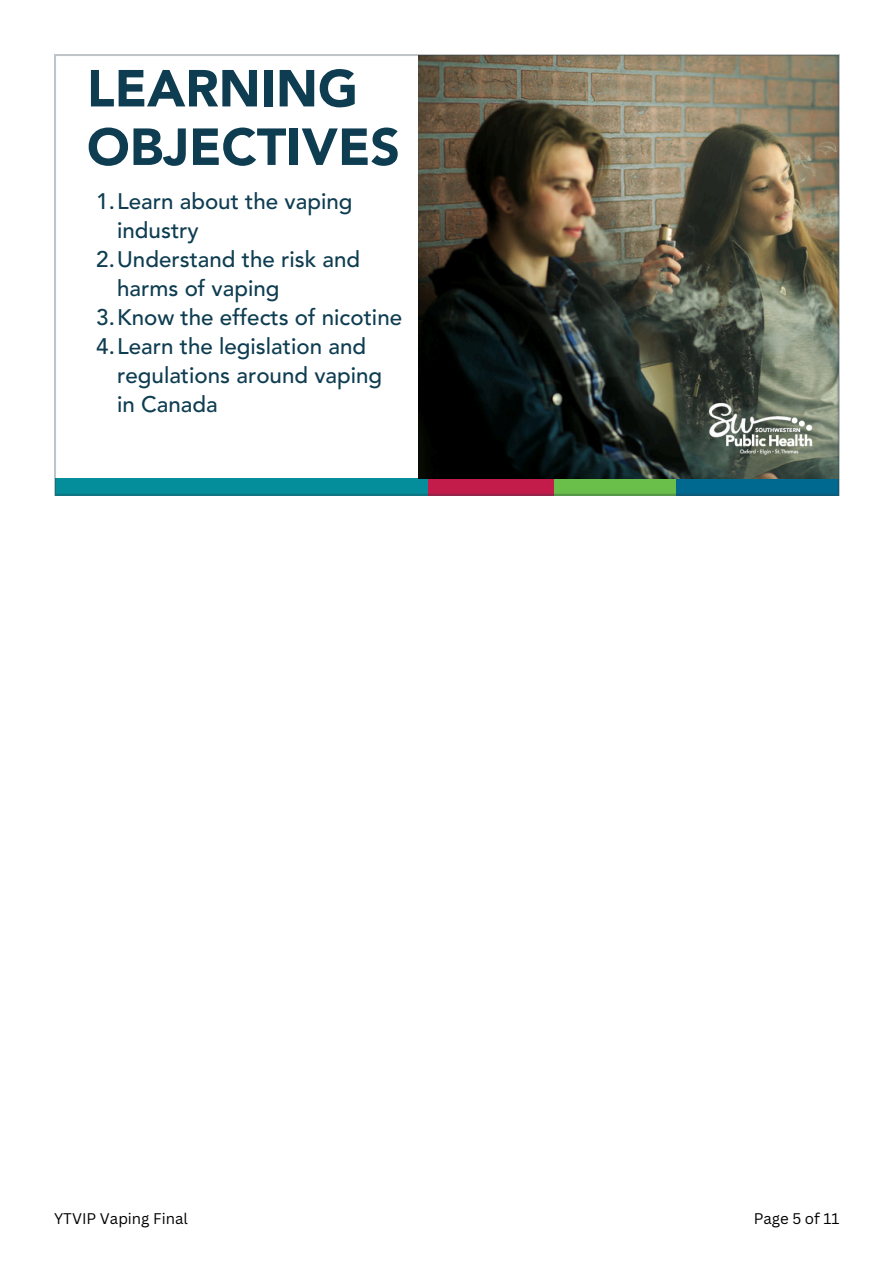
<style>
.page{position:relative;width:894px;height:1264px;background:#fff}
.page>*{position:absolute;margin:0;border:0;box-sizing:border-box;transform-origin:0 0}
.t1{font:900 51.45px/58.5px "Avenir LT Std";color:#0e3d51}
.t2{font:500 22.35px/29.1px "Avenir LT Std";color:#0e3d51}
.t3{font:15px "Canva Sans";color:#000}
</style>
<div class="page">
<img style="left:54px;top:54px;width:785px;height:441px">
<h1 class="t1" style="left:87px;top:64px;width:314px">LEARNING<br>OBJECTIVES</h1>
<p class="t2" style="left:117px;top:189px;width:237px;text-indent:-21px">1.Learn about the vaping industry</p>
<p class="t2" style="left:117px;top:247px;width:244px;text-indent:-21px">2.Understand the risk and harms of vaping</p>
<p class="t2" style="left:96px;top:305px;width:307px">3.Know the effects of nicotine</p>
<p class="t2" style="left:117px;top:334px;width:266px;text-indent:-21px">4.Learn the legislation and regulations around vaping in Canada</p>
<p class="t3" style="left:54px;top:1207px;width:135px">YTVIP Vaping Final</p>
<p class="t3" style="left:753px;top:1207px;width:87px">Page 5 of 11</p>
</div>
